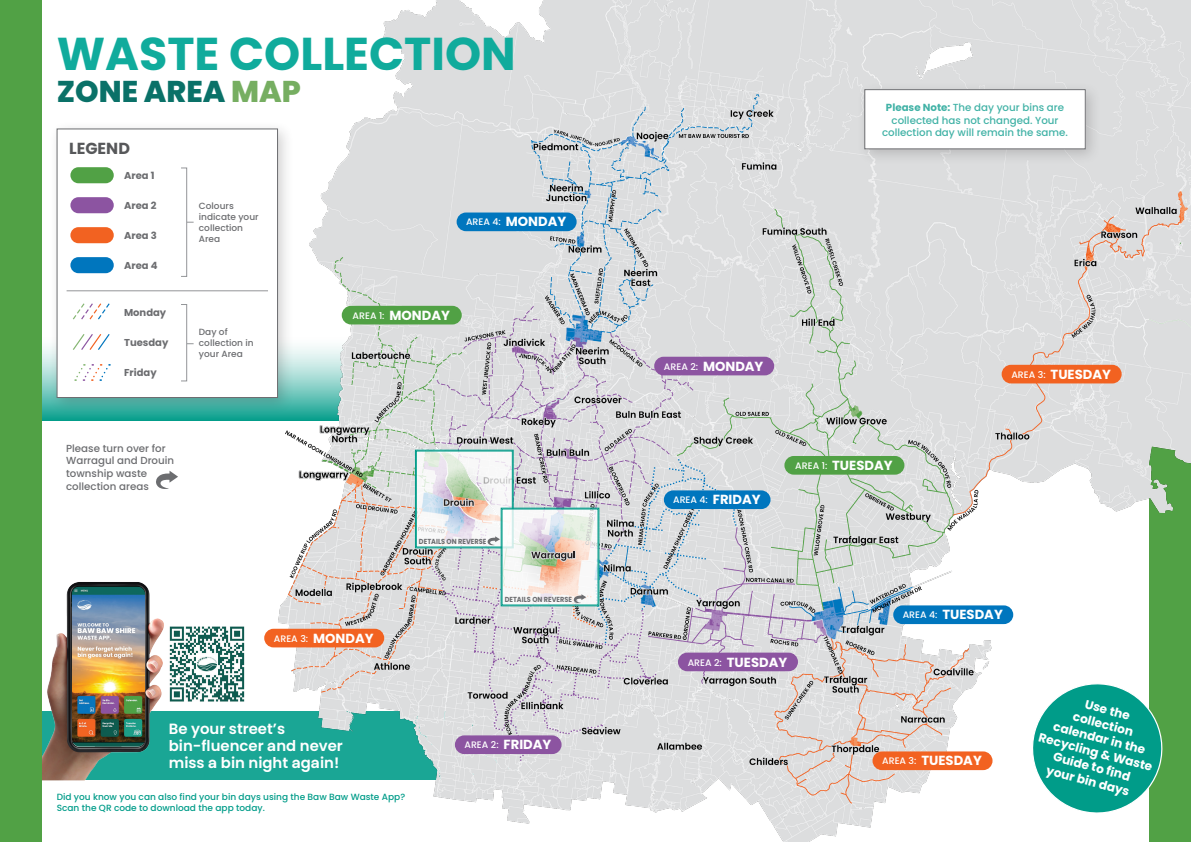
<style>
.page{position:relative;width:1191px;height:842px;background:#fff}
.page>*{position:absolute;margin:0;border:0;box-sizing:border-box;transform-origin:0 0}
.t1{font:700 46px "Poppins";color:#10ab9c}
.t2{font:800 30px "Poppins";color:#0a7168}
.t3{font:700 16px "Poppins";color:#57585a}
.P__Bodycopy{font:600 14.9px/17px "Poppins";color:#fff}
.t4{font:700 13.2px "Poppins";color:#fff}
.t5{font:700 12.2px/14.7px "Poppins";color:#fff;text-align:center}
.P__Bodycopy-2{font:500 10.3px/12.5px "Poppins";color:#41b2a6;text-align:center}
.P__Bodycopy-3{font:500 10.3px/12.5px "Poppins";color:#6c6d70}
.t6{font:700 10px "Poppins";color:#6c6d70}
.t7{font:500 9.4px "Poppins";color:#fff}
.P__Bodycopy-4{font:500 9px/11px "Poppins";color:#009c89}
.P__Bodycopy-5{font:500 9px/10.8px "Poppins";color:#6c6d70}
.P__Bodycopy-6{font:700 7.3px "Poppins";color:#6c6d70;scale:.9 1}
.s1{color:#76ae61}
.s2{font-weight:700;font-size:13.2px}
.s3{font-weight:700}
.s4{font-weight:500;font-size:9.4px}
</style>
<div class="page">
<svg style="left:41px;top:336px;width:221px;height:85px;background:#34ae9c"></svg>
<div style="left:14px;top:712px;width:502px;height:68px;background:#1aa695"></div>
<img style="left:41px;top:568px;width:135px;height:212px">
<img style="left:72px;top:587px;width:73px;height:160px">
<div style="left:0;top:0;width:41px;height:842px;background:#51a145"></div>
<img style="left:169px;top:627px;width:76px;height:74px">
<img style="left:262px;top:0;width:929px;height:842px">
<div style="left:456px;top:213px;width:120px;height:18px;background:#0076be;border-radius:9px"></div>
<div style="left:1001px;top:365px;width:120px;height:18px;background:#f26221;border-radius:9px"></div>
<div style="left:872px;top:751px;width:120px;height:19px;background:#f26221;border-radius:9px"></div>
<div style="left:264px;top:629px;width:120px;height:18px;background:#f26221;border-radius:9px"></div>
<div style="left:678px;top:653px;width:120px;height:18px;background:#8c54a1;border-radius:9px"></div>
<div style="left:654px;top:357px;width:120px;height:18px;background:#8c54a1;border-radius:9px"></div>
<div style="left:455px;top:735px;width:106px;height:19px;background:#8c54a1;border-radius:9px"></div>
<div style="left:784px;top:456px;width:120px;height:19px;background:#51a145;border-radius:9px"></div>
<div style="left:342px;top:306px;width:120px;height:18px;background:#51a145;border-radius:9px"></div>
<div style="left:893px;top:605px;width:120px;height:19px;background:#0076be;border-radius:9px"></div>
<div style="left:664px;top:490px;width:106px;height:19px;background:#0076be;border-radius:9px"></div>
<svg style="left:415px;top:450px;width:184px;height:156px"></svg>
<div style="left:48px;top:120px;width:246px;height:294px;background:#231f20;opacity:.2"></div>
<div style="left:57px;top:129px;width:221px;height:269px;background:#fff;border:1px solid #6c6d70"></div>
<svg style="left:73px;top:334px;width:37px;height:16px"></svg>
<div style="left:70px;top:257px;width:44px;height:16px;background:#0076be;border-radius:8px"></div>
<div style="left:70px;top:197px;width:44px;height:16px;background:#8c54a1;border-radius:8px"></div>
<svg style="left:73px;top:303px;width:37px;height:17px"></svg>
<div style="left:70px;top:227px;width:44px;height:16px;background:#f26221;border-radius:8px"></div>
<div style="left:70px;top:167px;width:44px;height:16px;background:#51a145;border-radius:8px"></div>
<svg style="left:74px;top:364px;width:36px;height:17px"></svg>
<hr style="left:67px;top:291px;width:201px;height:1px;background:#939598">
<svg style="left:156px;top:471px;width:22px;height:18px"></svg>
<div style="left:181px;top:168px;width:6px;height:109px;border:1px solid #939598"></div>
<div style="left:181px;top:304px;width:6px;height:77px;border:1px solid #939598"></div>
<div style="left:856px;top:81px;width:246px;height:85px;background:#231f20;opacity:.2"></div>
<div style="left:864px;top:90px;width:221px;height:59px;background:#fff"></div>
<div style="left:864px;top:89px;width:221px;height:60px;border:1px solid #6c6d70"></div>
<p class="t1" style="left:57px;top:27px;width:460px">WASTE COLLECTION</p>
<p class="t2" style="left:57px;top:74px;width:246px">ZONE AREA <span class="s1">MAP</span></p>
<p class="t3" style="left:69px;top:139px;width:62px">LEGEND</p>
<p class="t6" style="left:124px;top:170px;width:32px">Area 1</p>
<p class="t6" style="left:124px;top:200px;width:34px">Area 2</p>
<p class="t6" style="left:124px;top:230px;width:34px">Area 3</p>
<p class="t6" style="left:124px;top:260px;width:35px">Area 4</p>
<p class="t6" style="left:124px;top:307px;width:44px">Monday</p>
<p class="t6" style="left:124px;top:337px;width:46px">Tuesday</p>
<p class="t6" style="left:124px;top:367px;width:34px">Friday</p>
<p class="P__Bodycopy-5" style="left:199px;top:201px;width:61px">Colours indicate your collection<br>Area</p>
<p class="P__Bodycopy-5" style="left:199px;top:327px;width:56px">Day of collection in your Area</p>
<p class="t7" style="left:466px;top:217px;width:102px">AREA 4: <span class="s2">MONDAY</span></p>
<p class="t7" style="left:352px;top:310px;width:99px">AREA 1: <span class="s2">MONDAY</span></p>
<p class="P__Bodycopy-3" style="left:66px;top:442px;width:109px">Please turn over for<br>Warragul and Drouin township waste collection areas</p>
<p class="t7" style="left:274px;top:633px;width:101px">AREA 3: <span class="s2">MONDAY</span></p>
<p class="P__Bodycopy-6" style="left:419px;top:537px;width:76px">DETAILS ON REVERSE</p>
<p class="P__Bodycopy-6" style="left:505px;top:595px;width:76px">DETAILS ON REVERSE</p>
<p class="P__Bodycopy" style="left:169px;top:720px;width:176px">Be your street’s bin-fluencer and never miss a bin night again!</p>
<p class="P__Bodycopy-4" style="left:57px;top:791px;width:350px">Did you know you can also find your bin days using the Baw Baw Waste App?<br>Scan the QR code to download the app today.</p>
<p class="t7" style="left:464px;top:740px;width:88px">AREA 2: <span class="s2">FRIDAY</span></p>
<p class="P__Bodycopy-2" style="left:882px;top:101px;width:187px"><span class="s3">Please Note:</span> The day your bins are collected has not changed. Your collection day will remain the same.</p>
<p class="t7" style="left:664px;top:361px;width:101px">AREA 2: <span class="s2">MONDAY</span></p>
<p class="t7" style="left:673px;top:495px;width:89px">AREA 4: <span class="s2">FRIDAY</span></p>
<p class="t4" style="left:795px;top:458px;width:99px"><span class="s4">AREA 1:</span> TUESDAY</p>
<p class="t4" style="left:1011px;top:366px;width:101px"><span class="s4">AREA 3:</span> TUESDAY</p>
<p class="t4" style="left:688px;top:654px;width:101px"><span class="s4">AREA 2:</span> TUESDAY</p>
<p class="t4" style="left:902px;top:607px;width:102px"><span class="s4">AREA 4:</span> TUESDAY</p>
<p class="t4" style="left:882px;top:753px;width:101px"><span class="s4">AREA 3:</span> TUESDAY</p>
<p class="t5" style="left:1052px;top:687px;width:119px;rotate:15deg">Use the<br>collection calendar in the<br>Recycling &amp; Waste<br>Guide to find<br>your bin days</p>
</div>
